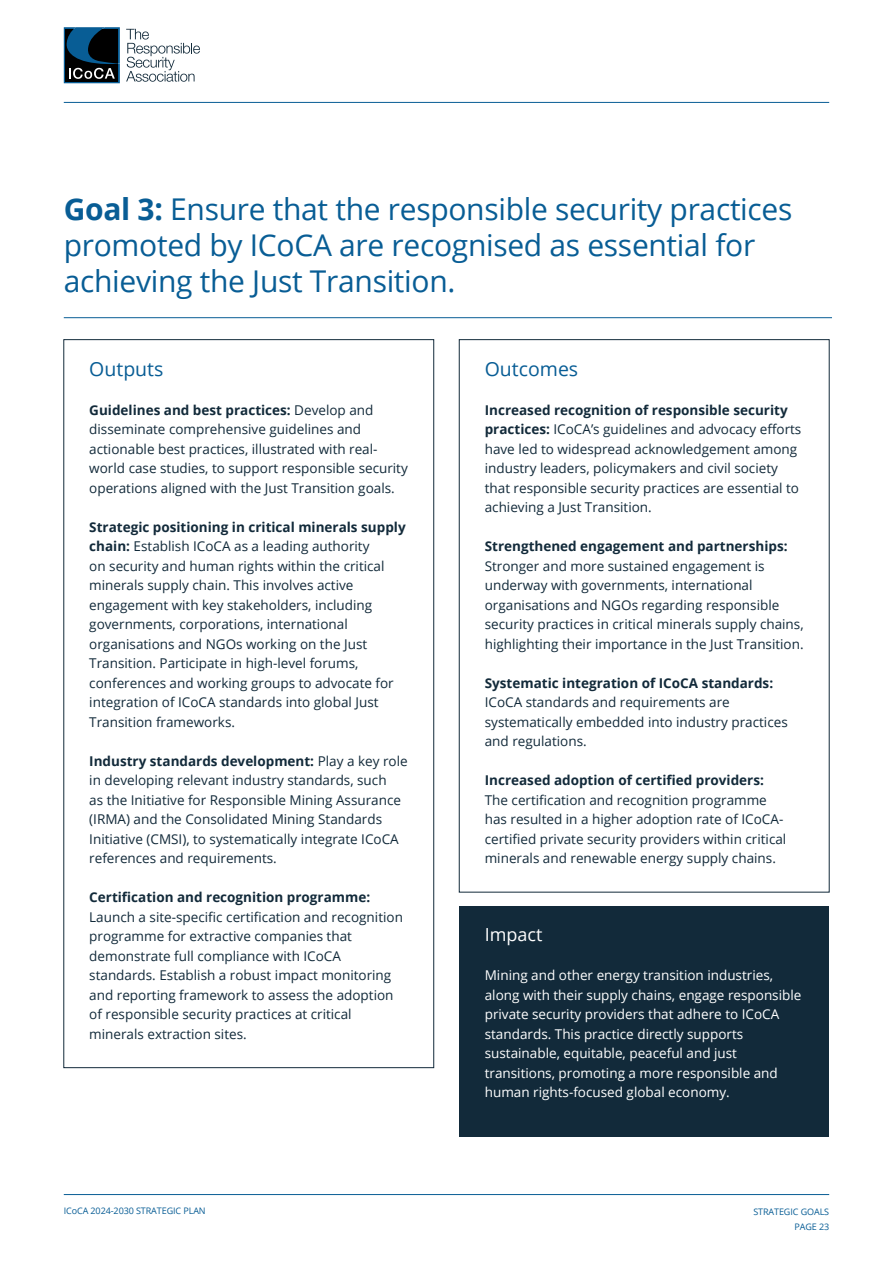
<style>
.page{position:relative;width:893px;height:1263px;background:#fff}
.page>*{position:absolute;margin:0;border:0;box-sizing:border-box;transform-origin:0 0}
.Intro{font:30px/36px "Open Sans";letter-spacing:-.01em;color:#085d95}
.Bullet_Navy_Outline_Box{font:19.5px "Open Sans";color:#085d95}
.Bullet_Navy_Box{font:18px "Open Sans";color:#fff}
.Bullet_Navy_Outline_Box-2{font:13.5px/19.5px "Open Sans";color:#122a3a}
.Bullet_Navy_Box-2{font:13.5px/19.5px "Open Sans";color:#fff}
.t1{font:9px/15px "Open Sans";letter-spacing:-.01em;color:#085d95;text-align:right}
.s1{font-weight:700}
</style>
<div class="page">
<hr style="left:64px;top:1194px;width:765px;height:1px;background:#085d95">
<hr style="left:64px;top:102px;width:765px;height:1px;background:#085d95">
<svg style="left:126px;top:29px;width:74px;height:53px"></svg>
<svg style="left:64px;top:27px;width:56px;height:56px;background:#122f41"></svg>
<hr style="left:64px;top:317px;width:768px;height:1px;background:#085d95">
<div style="left:459px;top:906px;width:370px;height:57px;background:#122a3a"></div>
<div style="left:459px;top:949px;width:370px;height:188px;background:#122a3a"></div>
<p class="Intro" style="left:64px;top:190px;width:730px"><span class="s1">Goal 3:</span> Ensure that the responsible security practices promoted by ICoCA are recognised as essential for achieving the Just Transition.</p>
<p class="Bullet_Navy_Outline_Box" style="left:89px;top:355px;width:76px">Outputs</p>
<p class="Bullet_Navy_Outline_Box-2" style="left:89px;top:400px;width:320px"><span class="s1">Guidelines and best practices:</span> Develop and disseminate comprehensive guidelines and actionable best practices, illustrated with real&shy;world case studies, to support responsible security operations aligned with the Just Transition goals.</p>
<p class="Bullet_Navy_Outline_Box-2" style="left:89px;top:517px;width:318px"><span class="s1">Strategic positioning in critical minerals supply chain:</span> Establish ICoCA as a leading authority<br>on security and human rights within the critical minerals supply chain. This involves active engagement with key stakeholders, including governments, corporations, international organisations and NGOs working on the Just Transition. Participate in high-level forums, conferences and working groups to advocate for integration of ICoCA standards into global Just Transition frameworks.</p>
<p class="Bullet_Navy_Outline_Box-2" style="left:89px;top:751px;width:320px"><span class="s1">Industry standards development:</span> Play a key role in developing relevant industry standards, such<br>as the Initiative for Responsible Mining Assurance (IRMA) and the Consolidated Mining Standards Initiative (CMSI), to systematically integrate ICoCA references and requirements.</p>
<p class="Bullet_Navy_Outline_Box-2" style="left:89px;top:887px;width:315px"><span class="s1">Certification and recognition programme:<br></span>Launch a site-specific certification and recognition programme for extractive companies that demonstrate full compliance with ICoCA standards. Establish a robust impact monitoring and reporting framework to assess the adoption of responsible security practices at critical minerals extraction sites.</p>
<p class="t1" style="left:64px;top:1203px;width:143px">ICoCA 2024-2030 STRATEGIC PLAN</p>
<p class="Bullet_Navy_Outline_Box" style="left:485px;top:355px;width:95px">Outcomes</p>
<p class="Bullet_Navy_Outline_Box-2" style="left:485px;top:400px;width:318px"><span class="s1">Increased recognition of responsible security practices:</span> ICoCA’s guidelines and advocacy efforts have led to widespread acknowledgement among industry leaders, policymakers and civil society that responsible security practices are essential to achieving a Just Transition.</p>
<p class="Bullet_Navy_Outline_Box-2" style="left:485px;top:536px;width:320px"><span class="s1">Strengthened engagement and partnerships:<br></span>Stronger and more sustained engagement is underway with governments, international organisations and NGOs regarding responsible security practices in critical minerals supply chains, highlighting their importance in the Just Transition.</p>
<p class="Bullet_Navy_Outline_Box-2" style="left:485px;top:673px;width:304px"><span class="s1">Systematic integration of ICoCA standards:<br></span>ICoCA standards and requirements are systematically embedded into industry practices and regulations.</p>
<p class="Bullet_Navy_Outline_Box-2" style="left:485px;top:770px;width:303px"><span class="s1">Increased adoption of certified providers:<br></span>The certification and recognition programme has resulted in a higher adoption rate of ICoCA&shy;certified private security providers within critical minerals and renewable energy supply chains.</p>
<p class="Bullet_Navy_Box" style="left:485px;top:922px;width:59px">Impact</p>
<p class="Bullet_Navy_Box-2" style="left:485px;top:965px;width:318px">Mining and other energy transition industries, along with their supply chains, engage responsible private security providers that adhere to ICoCA standards. This practice directly supports sustainable, equitable, peaceful and just transitions, promoting a more responsible and human rights-focused global economy.</p>
<p class="t1" style="left:753px;top:1203px;width:77px">STRATEGIC GOALS<br>PAGE 23</p>
</div>
